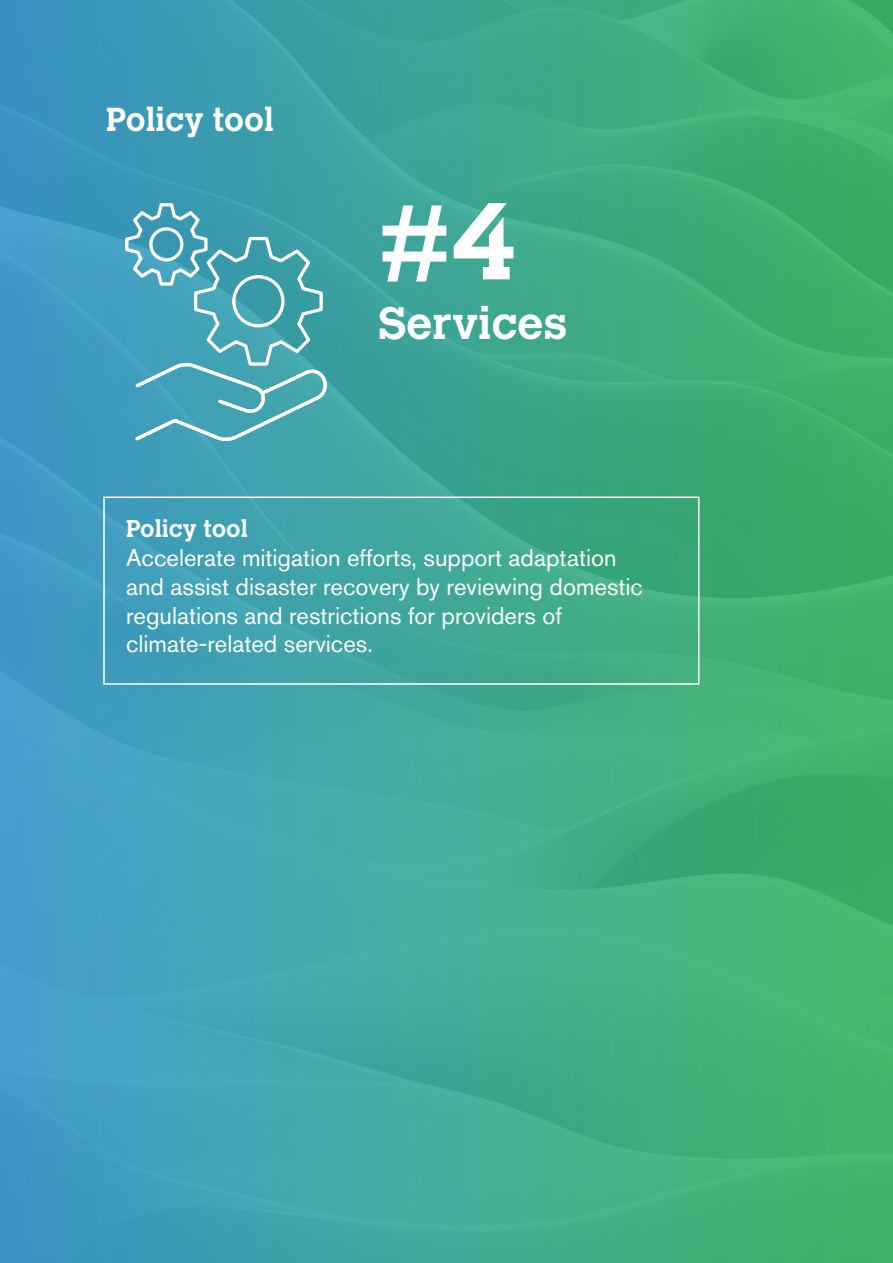
<style>
.page{position:relative;width:893px;height:1263px;background:#fff}
.page>*{position:absolute;margin:0;border:0;box-sizing:border-box;transform-origin:0 0}
.t1{font:700 108px "Calvert MT Std";color:#fff}
.t2{font:700 45px "Calvert MT Std";color:#fff}
.t3{font:700 33px "Calvert MT Std";color:#fff}
.t4{font:24px/28.8px "Akzidenz Grotesk BE";color:#fff}
.t5{font:700 24px "Calvert MT Std";color:#fff}
</style>
<div class="page">
<div style="left:0;top:0;width:893px;height:1263px;background:linear-gradient(to right,#419bcd,#3fb463)"></div>
<svg style="left:123px;top:202px;width:209px;height:243px;background:#52a9b8"></svg>
<div style="left:103px;top:496px;width:596px;height:189px;border:2px solid #fff"></div>
<h3 class="t3" style="left:106px;top:98px;width:169px">Policy tool</h3>
<h1 class="t1" style="left:378px;top:173px;width:140px">#4</h1>
<h2 class="t2" style="left:378px;top:295px;width:190px">Services</h2>
<p class="t5" style="left:126px;top:513px;width:123px">Policy tool</p>
<p class="t4" style="left:126px;top:543px;width:518px">Accelerate mitigation efforts, support adaptation and assist disaster recovery by reviewing domestic regulations and restrictions for providers of climate‑related services.</p>
</div>
